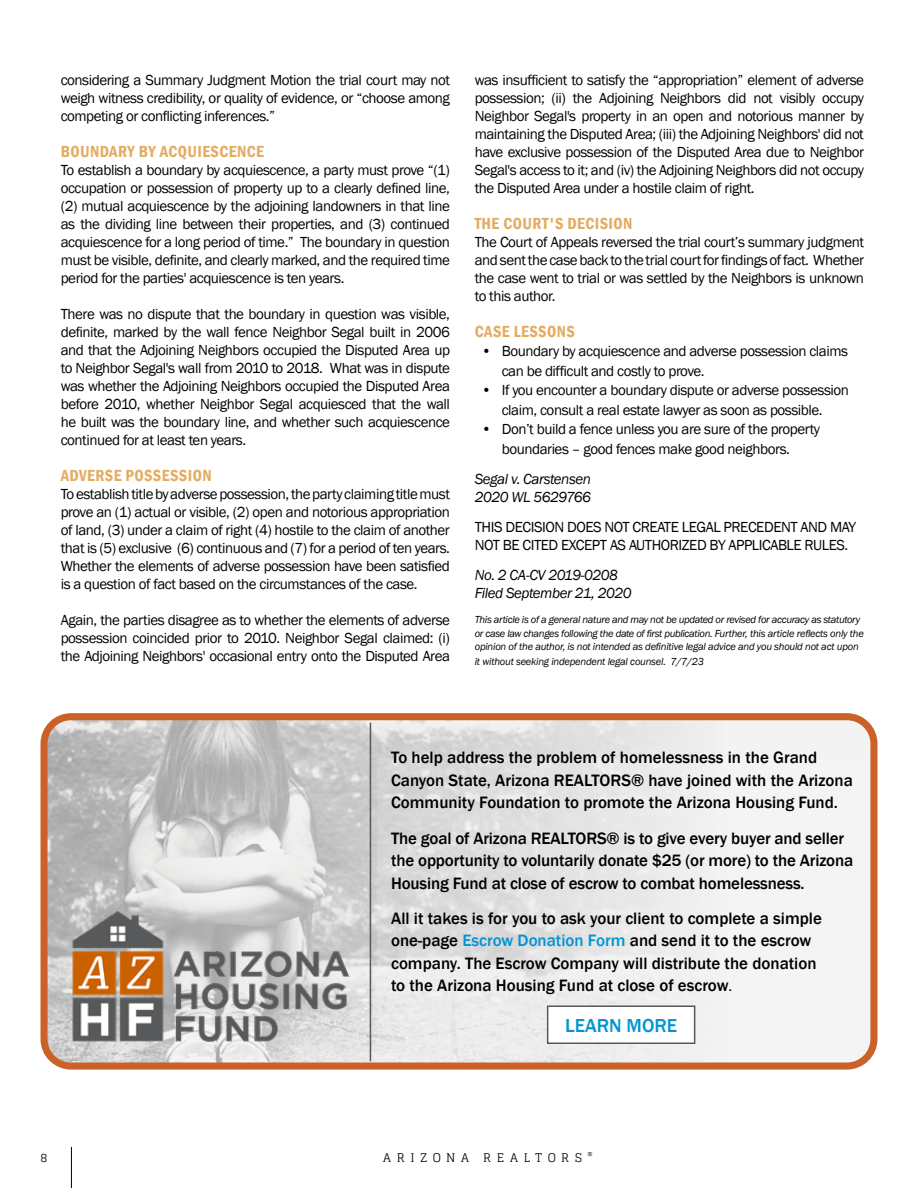
<style>
.page{position:relative;width:918px;height:1188px;background:#fff}
.page>*{position:absolute;margin:0;border:0;box-sizing:border-box;transform-origin:0 0}
.t1{font:500 19.35px "Franklin Gothic";color:#0095d3}
.t2{font:500 16.95px/22.5px "Franklin Gothic";color:#000}
.t3{font:600 condensed 16.5px "Franklin Gothic";letter-spacing:.025em;color:#e4ac63}
.t4{font:15px/18px "Franklin Gothic";letter-spacing:-.03em;color:#000;text-align:justify}
.t5{font:italic 15px/18px "Franklin Gothic";letter-spacing:-.03em;color:#000}
.t6{font:12px "Glegoo";letter-spacing:.48em;color:#000}
.t7{font:italic 10.5px/13.5px "Franklin Gothic";letter-spacing:-.02em;color:#000}
.s1{color:#0095d3}
.s2{font-weight:400;font-size:15px}
</style>
<div class="page">
<hr style="left:71px;top:1147px;width:1px;height:41px;background:#000">
<img style="left:49px;top:721px;width:683px;height:341px">
<svg style="left:377px;top:758px;width:493px;height:304px;fill:#eeeded"></svg>
<div style="left:41px;top:713px;width:837px;height:357px;border:7px solid #ca6128;border-radius:27px"></div>
<img style="left:70px;top:909px;width:281px;height:136px">
<hr style="left:370px;top:723px;width:1px;height:338px;background:#58585a">
<div style="left:548px;top:1006px;width:147px;height:37px;background:#fff"></div>
<div style="left:547px;top:1005px;width:148px;height:39px;border:2px solid #58585a"></div>
<p class="t4" style="left:61px;top:71px;width:391px">considering a Summary Judgment Motion the trial court may not weigh witness credibility, or quality of evidence, or “choose among competing or conflicting inferences.”</p>
<p class="t3" style="left:61px;top:140px;width:205px">BOUNDARY BY ACQUIESCENCE</p>
<p class="t4" style="left:61px;top:161px;width:391px">To establish a boundary by acquiescence, a party must prove “(1) occupation or possession of property up to a clearly defined line, (2) mutual acquiescence by the adjoining landowners in that line as the dividing line between their properties, and (3) continued acquiescence for a long period of time.” The boundary in question must be visible, definite, and clearly marked, and the required time period for the parties' acquiescence is ten years.</p>
<p class="t4" style="left:61px;top:305px;width:391px">There was no dispute that the boundary in question was visible, definite, marked by the wall fence Neighbor Segal built in 2006 and that the Adjoining Neighbors occupied the Disputed Area up to Neighbor Segal's wall from 2010 to 2018. What was in dispute was whether the Adjoining Neighbors occupied the Disputed Area before 2010, whether Neighbor Segal acquiesced that the wall he built was the boundary line, and whether such acquiescence continued for at least ten years.</p>
<p class="t3" style="left:61px;top:464px;width:152px">ADVERSE POSSESSION</p>
<p class="t4" style="left:61px;top:485px;width:391px">To establish title by adverse possession, the party claiming title must prove an (1) actual or visible, (2) open and notorious appropriation of land, (3) under a claim of right (4) hostile to the claim of another that is (5) exclusive (6) continuous and (7) for a period of ten years.<br>Whether the elements of adverse possession have been satisfied is a question of fact based on the circumstances of the case.</p>
<p class="t4" style="left:61px;top:611px;width:391px">Again, the parties disagree as to whether the elements of adverse possession coincided prior to 2010. Neighbor Segal claimed: (i) the Adjoining Neighbors' occasional entry onto the Disputed Area</p>
<p class="t4" style="left:475px;top:71px;width:391px">was insufficient to satisfy the “appropriation” element of adverse possession; (ii) the Adjoining Neighbors did not visibly occupy Neighbor Segal's property in an open and notorious manner by maintaining the Disputed Area; (iii) the Adjoining Neighbors' did not have exclusive possession of the Disputed Area due to Neighbor Segal's access to it; and (iv) the Adjoining Neighbors did not occupy the Disputed Area under a hostile claim of right.</p>
<p class="t3" style="left:475px;top:212px;width:159px">THE COURT'S DECISION</p>
<p class="t4" style="left:475px;top:233px;width:391px">The Court of Appeals reversed the trial court’s summary judgment and sent the case back to the trial court for findings of fact. Whether the case went to trial or was settled by the Neighbors is unknown to this author.</p>
<p class="t3" style="left:475px;top:320px;width:102px">CASE LESSONS</p>
<p class="t4" style="left:502px;top:342px;width:348px;line-height:19.5px;text-indent:-20px">• Boundary by acquiescence and adverse possession claims can be difficult and costly to prove.</p>
<p class="t4" style="left:482px;top:381px;width:369px;line-height:19.5px;text-align:center">• If you encounter a boundary dispute or adverse possession claim, consult a real estate lawyer as soon as possible.</p>
<p class="t4" style="left:502px;top:420px;width:320px;line-height:19.5px;text-indent:-20px">• Don’t build a fence unless you are sure of the property boundaries – good fences make good neighbors.</p>
<p class="t5" style="left:475px;top:470px;width:118px">Segal v. Carstensen<br>2020 WL 5629766</p>
<p class="t4" style="left:475px;top:518px;width:383px">THIS DECISION DOES NOT CREATE LEGAL PRECEDENT AND MAY<br>NOT BE CITED EXCEPT AS AUTHORIZED BY APPLICABLE RULES.</p>
<p class="t5" style="left:475px;top:566px;width:158px">No. 2 CA-CV 2019-0208<br>Filed September 21, 2020</p>
<p class="t7" style="left:475px;top:613px;width:391px">This article is of a general nature and may not be updated or revised for accuracy as statutory or case law changes following the date of first publication. Further, this article reflects only the opinion of the author, is not intended as definitive legal advice and you should not act upon</p>
<p class="t7" style="left:475px;top:655px;width:231px">it without seeking independent legal counsel. 7/7/23</p>
<p class="t2" style="left:391px;top:747px;width:463px">To help address the problem of homelessness in the Grand<br>Canyon State, Arizona REALTORS® have joined with the Arizona<br>Community Foundation to promote the Arizona Housing Fund.</p>
<p class="t2" style="left:391px;top:827px;width:464px">The goal of Arizona REALTORS® is to give every buyer and seller the opportunity to voluntarily donate $25 (or more) to the Arizona<br>Housing Fund at close of escrow to combat homelessness.</p>
<p class="t2" style="left:391px;top:907px;width:432px">All it takes is for you to ask your client to complete a simple one-page <span class="s1">Escrow Donation Form</span> and send it to the escrow company. The Escrow Company will distribute the donation to the Arizona Housing Fund at close of escrow<span class="s2">.</span></p>
<p class="t1" style="left:565px;top:1013px;width:114px">LEARN MORE</p>
<p class="t6" style="left:40px;top:1151px;width:8px">8</p>
<p class="t6" style="left:383px;top:1151px;width:211px">ARIZONA REALTORS <sup>®</sup></p>
</div>
